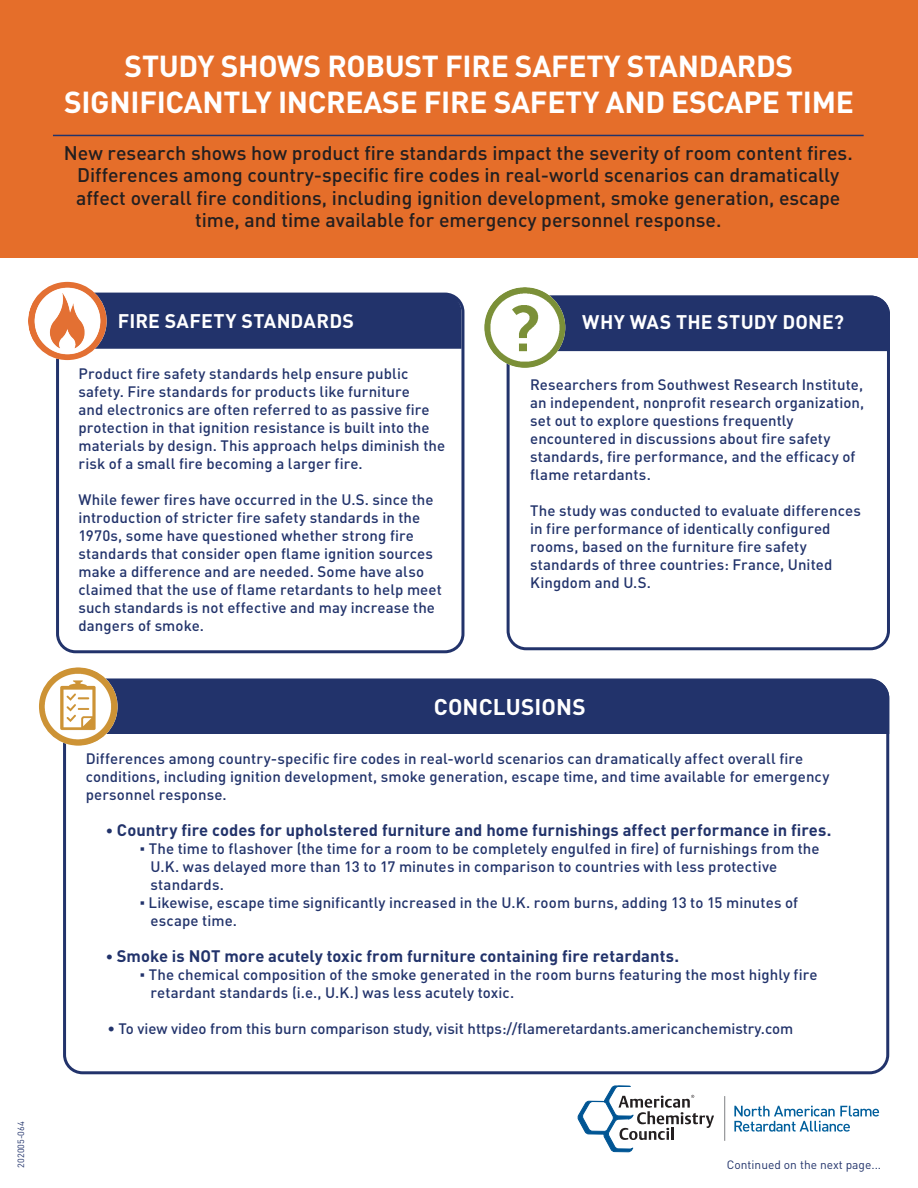
<style>
.page{position:relative;width:918px;height:1188px;background:#fff}
.page>*{position:absolute;margin:0;border:0;box-sizing:border-box;transform-origin:0 0}
.Main_head{font:700 30px "DINOT";letter-spacing:-.01em;color:#fff}
.t1{font:700 22.5px "DINOT";letter-spacing:.005em;color:#fff}
.t2{font:500 19.5px/22.5px "DINOT";color:#231f20;text-align:center}
.t3{font:700 19.5px "DINOT";letter-spacing:.01em;color:#fff}
.t4{font:700 16.5px "DINOT";letter-spacing:.005em;color:#22336b}
.t5{font:500 15px/18px "DINOT";letter-spacing:.005em;color:#22336b}
.t6{font:12px "DINOT";color:#22336b}
.t7{font:9px "DINOT";color:#22336b}
.s1{font-size:15px}
.s2{font-family:"Arial";font-weight:400}
</style>
<div class="page">
<div style="left:0;top:0;width:918px;height:257px;background:#e56e2a"></div>
<div style="left:56px;top:293px;width:408px;height:360px;border:3px solid #22336b;border-radius:18px"></div>
<div style="left:95px;top:292px;width:367px;height:57px;background:#22336b"></div>
<img style="left:28px;top:282px;width:79px;height:78px;border-radius:39px">
<div style="left:507px;top:296px;width:383px;height:354px;border:3px solid #22336b;border-radius:18px"></div>
<div style="left:549px;top:295px;width:341px;height:57px;background:#22336b"></div>
<img style="left:484px;top:287px;width:81px;height:81px;border-radius:40px">
<hr style="left:53px;top:135px;width:811px;height:1px;background:#22336b">
<div style="left:107px;top:678px;width:783px;height:57px;background:#22336b"></div>
<img style="left:39px;top:667px;width:79px;height:79px;border-radius:39px">
<svg style="left:578px;top:1086px;width:136px;height:66px"></svg>
<svg style="left:734px;top:1106px;width:145px;height:26px"></svg>
<hr style="left:724px;top:1096px;width:1px;height:45px;background:#808285">
<p class="t7" style="left:15px;top:1168px;width:48px;rotate:-90deg">202005-064</p>
<p class="Main_head" style="left:125px;top:46px;width:670px">STUDY SHOWS ROBUST FIRE SAFETY STANDARDS</p>
<p class="Main_head" style="left:64px;top:82px;width:791px">SIGNIFICANTLY INCREASE FIRE SAFETY AND ESCAPE TIME</p>
<p class="t2" style="left:64px;top:141px;width:790px">New research shows how product fire standards impact the severity of room content fires.<br>Differences among country-specific fire codes in real-world scenarios can dramatically affect overall fire conditions, including ignition development, smoke generation, escape time, and time available for emergency personnel response.</p>
<p class="t3" style="left:118px;top:308px;width:238px">FIRE SAFETY STANDARDS</p>
<p class="t5" style="left:78px;top:364px;width:368px">Product fire safety standards help ensure public safety. Fire standards for products like furniture<br>and electronics are often referred to as passive fire protection in that ignition resistance is built into the materials by design. This approach helps diminish the risk of a small fire becoming a larger fire.</p>
<p class="t5" style="left:78px;top:490px;width:365px">While fewer fires have occurred in the U.S. since the introduction of stricter fire safety standards in the 1970s, some have questioned whether strong fire standards that consider open flame ignition sources make a difference and are needed. Some have also claimed that the use of flame retardants to help meet such standards is not effective and may increase the dangers of smoke.</p>
<p class="t3" style="left:582px;top:310px;width:263px">WHY WAS THE STUDY DONE?</p>
<p class="t5" style="left:530px;top:375px;width:336px">Researchers from Southwest Research Institute, an independent, nonprofit research organization, set out to explore questions frequently encountered in discussions about fire safety standards, fire performance, and the efficacy of flame retardants.</p>
<p class="t5" style="left:530px;top:501px;width:332px">The study was conducted to evaluate differences in fire performance of identically configured rooms, based on the furniture fire safety standards of three countries: France, United Kingdom and U.S.</p>
<p class="t1" style="left:434px;top:692px;width:154px">CONCLUSIONS</p>
<p class="t5" style="left:86px;top:749px;width:745px">Differences among country-specific fire codes in real-world scenarios can dramatically affect overall fire conditions, including ignition development, smoke generation, escape time, and time available for emergency personnel response.</p>
<p class="t4" style="left:106px;top:819px;width:727px"><span class="s1">•</span> Country fire codes for upholstered furniture and home furnishings affect performance in fires.</p>
<p class="t5" style="left:140px;top:839px;width:681px"><span class="s2">▪</span> The time to flashover (the time for a room to be completely engulfed in fire) of furnishings from the</p>
<p class="t5" style="left:151px;top:857px;width:628px">U.K. was delayed more than 13 to 17 minutes in comparison to countries with less protective</p>
<p class="t5" style="left:151px;top:875px;width:75px">standards.</p>
<p class="t5" style="left:140px;top:893px;width:660px"><span class="s2">▪</span> Likewise, escape time significantly increased in the U.K. room burns, adding 13 to 15 minutes of</p>
<p class="t5" style="left:151px;top:911px;width:88px">escape time.</p>
<p class="t4" style="left:106px;top:945px;width:575px"><span class="s1">•</span> Smoke is NOT more acutely toxic from furniture containing fire retardants.</p>
<p class="t5" style="left:140px;top:965px;width:679px"><span class="s2">▪</span> The chemical composition of the smoke generated in the room burns featuring the most highly fire</p>
<p class="t5" style="left:151px;top:983px;width:365px">retardant standards (i.e., U.K.) was less acutely toxic.</p>
<p class="t5" style="left:107px;top:1019px;width:687px">• To view video from this burn comparison study, visit https://flameretardants.americanchemistry.com</p>
<p class="t6" style="left:727px;top:1157px;width:156px">Continued on the next page...</p>
</div>
